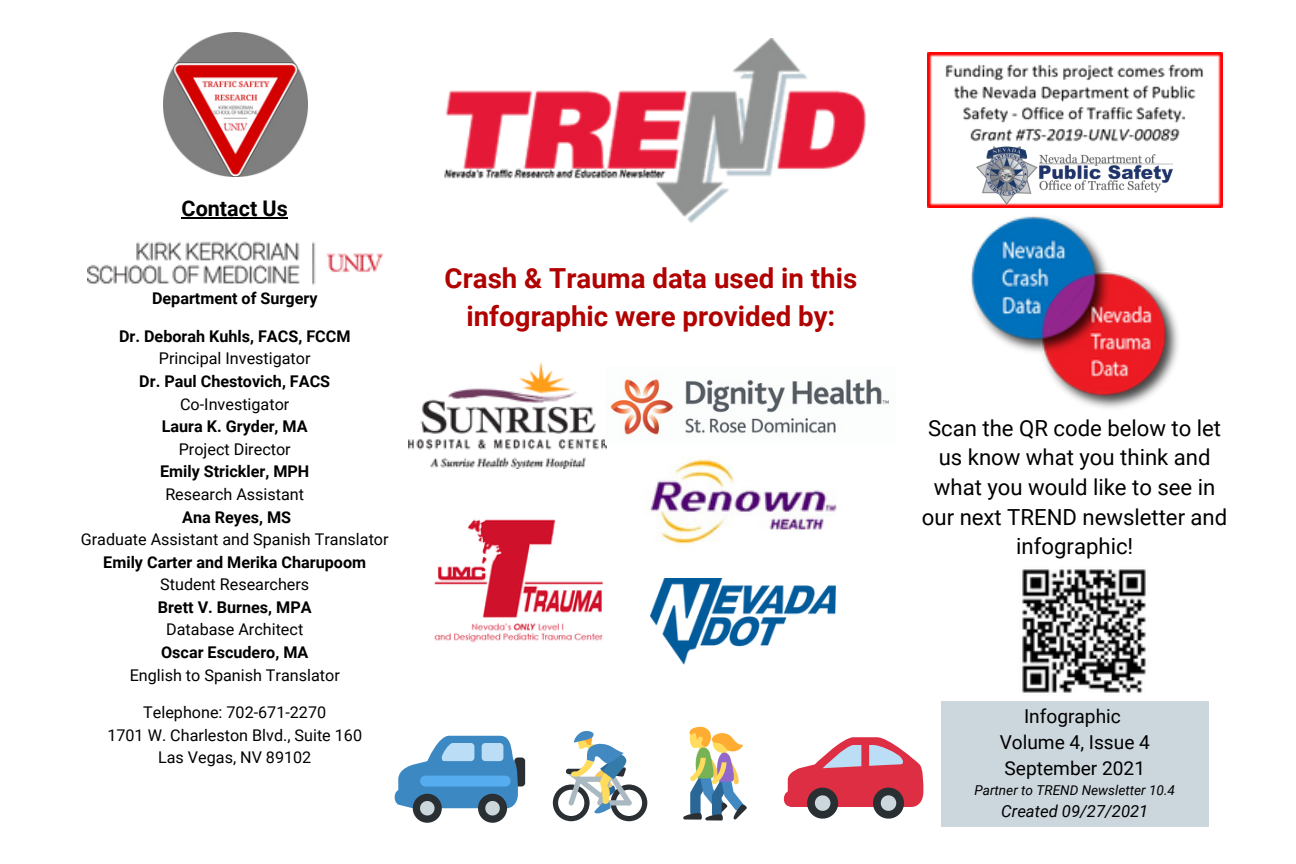
<style>
.page{position:relative;width:1296px;height:864px;background:#fff}
.page>*{position:absolute;margin:0;border:0;box-sizing:border-box;transform-origin:0 0}
.t1{font:700 27.6px/38.4px "Roboto";color:#b10202;text-align:center}
.t2{font:22.2px/29.4px "Roboto";color:#000;text-align:center}
.t3{font:700 21.6px "Roboto";color:#000}
.t4{font:19.2px "Roboto";color:#000}
.t5{font:italic 16.5px "Roboto";color:#000}
.t6{font:16.2px "Roboto";color:#000}
.t7{font:700 16.2px "Roboto";color:#000}
.t8{font:italic 13.5px "Roboto";color:#000}
</style>
<div class="page">
<img style="left:927px;top:52px;width:295px;height:156px">
<img style="left:444px;top:38px;width:422px;height:185px">
<svg style="left:784px;top:737px;width:139px;height:82px"></svg>
<svg style="left:683px;top:727px;width:64px;height:94px"></svg>
<svg style="left:553px;top:731px;width:94px;height:90px"></svg>
<img style="left:1022px;top:569px;width:124px;height:124px">
<div style="left:941px;top:701px;width:268px;height:126px;background:#ccd6dd"></div>
<div style="left:514px;top:758px;width:11px;height:29px;background:#292f33;border-radius:4px"></div>
<svg style="left:395px;top:736px;width:123px;height:87px"></svg>
<div style="left:420px;top:776px;width:91px;height:11px;background:#55acee;border-radius:5px"></div>
<img style="left:977px;top:146px;width:196px;height:59px">
<svg style="left:182px;top:217px;width:14px;height:2px"></svg>
<hr style="left:196px;top:217px;width:92px;height:2px;background:#000">
<img style="left:408px;top:363px;width:198px;height:106px">
<img style="left:434px;top:519px;width:169px;height:124px">
<img style="left:610px;top:379px;width:279px;height:58px">
<img style="left:650px;top:457px;width:187px;height:88px">
<img style="left:971px;top:216px;width:208px;height:192px">
<img style="left:651px;top:579px;width:184px;height:85px">
<img style="left:88px;top:241px;width:294px;height:44px">
<img style="left:163px;top:32px;width:144px;height:144px">
<p class="t3" style="left:182px;top:196px;width:108px">Contact Us</p>
<p class="t7" style="left:152px;top:289px;width:167px">Department of Surgery</p>
<p class="t7" style="left:119px;top:327px;width:233px">Dr. Deborah Kuhls, FACS, FCCM</p>
<p class="t6" style="left:159px;top:349px;width:153px">Principal Investigator</p>
<p class="t7" style="left:139px;top:372px;width:192px">Dr. Paul Chestovich, FACS</p>
<p class="t6" style="left:180px;top:395px;width:111px">Co-Investigator</p>
<p class="t7" style="left:162px;top:417px;width:147px">Laura K. Gryder, MA</p>
<p class="t6" style="left:179px;top:440px;width:114px">Project Director</p>
<p class="t7" style="left:160px;top:462px;width:151px">Emily Strickler, MPH</p>
<p class="t6" style="left:165px;top:485px;width:140px">Research Assistant</p>
<p class="t7" style="left:182px;top:508px;width:110px">Ana Reyes, MS</p>
<p class="t6" style="left:81px;top:530px;width:309px">Graduate Assistant and Spanish Translator</p>
<p class="t7" style="left:103px;top:553px;width:264px">Emily Carter and Merika Charupoom</p>
<p class="t6" style="left:160px;top:575px;width:151px">Student Researchers</p>
<p class="t7" style="left:158px;top:598px;width:155px">Brett V. Burnes, MPA</p>
<p class="t6" style="left:166px;top:620px;width:139px">Database Architect</p>
<p class="t7" style="left:161px;top:643px;width:149px">Oscar Escudero, MA</p>
<p class="t6" style="left:130px;top:666px;width:212px">English to Spanish Translator</p>
<p class="t6" style="left:143px;top:703px;width:184px">Telephone: 702-671-2270</p>
<p class="t6" style="left:107px;top:726px;width:256px">1701 W. Charleston Blvd., Suite 160</p>
<p class="t6" style="left:158px;top:748px;width:155px">Las Vegas, NV 89102</p>
<p class="t1" style="left:445px;top:259px;width:414px">Crash &amp; Trauma data used in this infographic were provided by:</p>
<p class="t2" style="left:922px;top:414px;width:307px">Scan the QR code below to let us know what you think and what you would like to see in our next TREND newsletter and infographic!</p>
<p class="t4" style="left:1024px;top:705px;width:98px">Infographic</p>
<p class="t4" style="left:1000px;top:731px;width:152px">Volume 4, Issue 4</p>
<p class="t4" style="left:1005px;top:757px;width:142px">September 2021</p>
<p class="t8" style="left:974px;top:783px;width:202px">Partner to TREND Newsletter 10.4</p>
<p class="t5" style="left:1001px;top:802px;width:149px">Created 09/27/2021</p>
</div>
